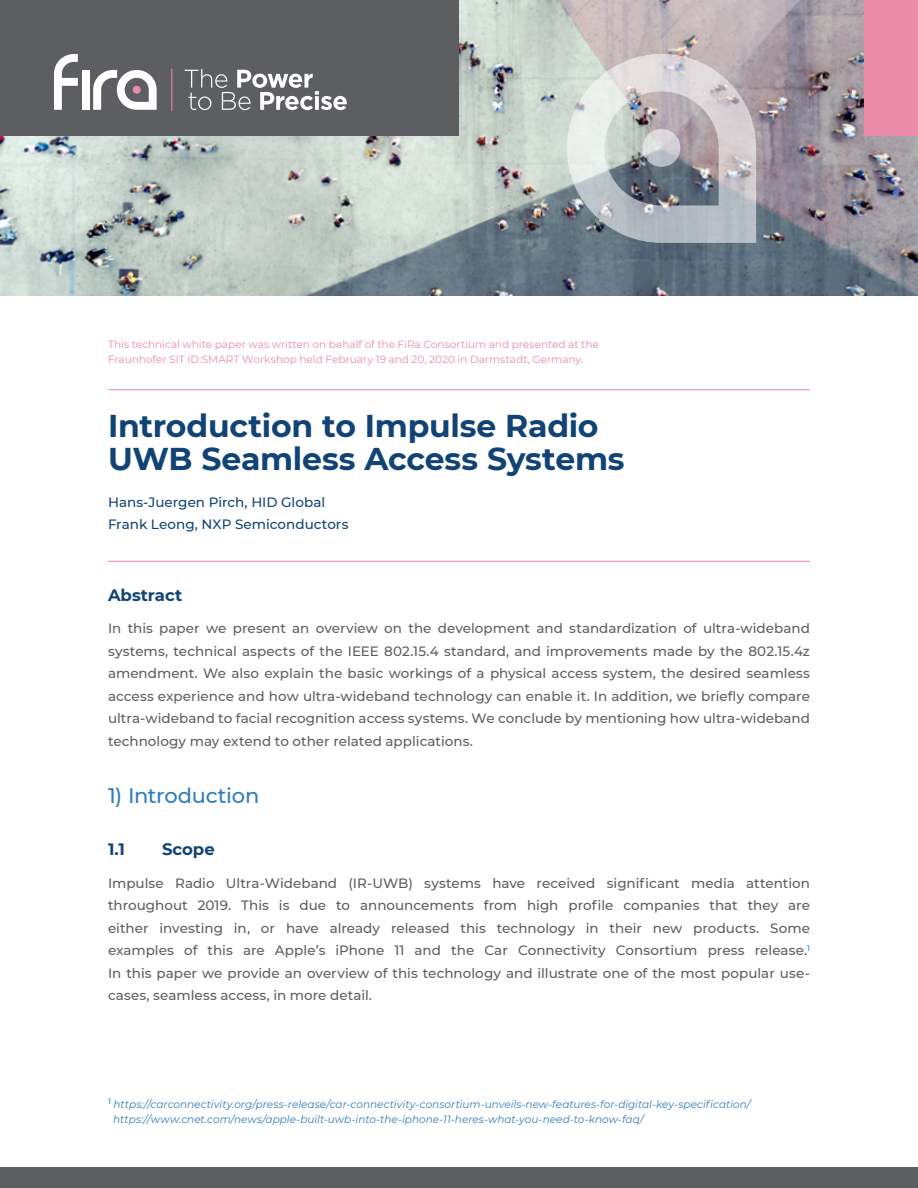
<style>
.page{position:relative;width:918px;height:1188px;background:#fff}
.page>*{position:absolute;margin:0;border:0;box-sizing:border-box;transform-origin:0 0}
.t1{font:700 31.5px/33px "Montserrat";letter-spacing:-.01em;color:#114475}
.t2{font:500 21px "Montserrat";letter-spacing:-.015em;color:#307ebc}
.t3{font:700 16.5px "Montserrat";color:#114475}
.t4{font:500 13.5px/22.5px "Montserrat";letter-spacing:.005em;color:#5c5e62;text-align:justify}
.t5{font:500 13.5px/22.5px "Montserrat";color:#114475}
.t6{font:italic 10.5px/15px "Montserrat";color:#307ebc}
.t7{font:10.5px/15px "Montserrat";color:#ea8ca8}
</style>
<div class="page">
<img style="left:0;top:0;width:918px;height:295px">
<div style="left:0;top:0;width:459px;height:135px;background:#5c5e62"></div>
<svg style="left:567px;top:54px;width:189px;height:189px;background:#b6b7bb"></svg>
<div style="left:864px;top:0;width:54px;height:135px;background:#ea8ca8"></div>
<div style="left:0;top:1167px;width:918px;height:21px;background:#5c5e62"></div>
<svg style="left:54px;top:54px;width:24px;height:56px"></svg>
<div style="left:82px;top:70px;width:7px;height:40px;background:#fff"></div>
<svg style="left:93px;top:70px;width:64px;height:40px"></svg>
<svg style="left:185px;top:69px;width:162px;height:41px"></svg>
<hr style="left:171px;top:69px;width:1px;height:42px;background:#ea8ca8">
<hr style="left:108px;top:561px;width:702px;height:1px;background:#ea8ca8">
<hr style="left:108px;top:389px;width:702px;height:1px;background:#ea8ca8">
<p class="t7" style="left:108px;top:336px;width:492px">This technical white paper was written on behalf of the FiRa Consortium and presented at the<br>Fraunhofer SIT ID:SMART Workshop held February 19 and 20, 2020 in Darmstadt, Germany.</p>
<h1 class="t1" style="left:108px;top:408px;width:518px">Introduction to Impulse Radio<br>UWB Seamless Access Systems</h1>
<p class="t5" style="left:108px;top:490px;width:242px">Hans-Juergen Pirch, HID Global<br>Frank Leong, NXP Semiconductors</p>
<p class="t3" style="left:108px;top:583px;width:76px">Abstract</p>
<p class="t4" style="left:108px;top:617px;width:704px">In this paper we present an overview on the development and standardization of ultra-wideband systems, technical aspects of the IEEE 802.15.4 standard, and improvements made by the 802.15.4z amendment. We also explain the basic workings of a physical access system, the desired seamless access experience and how ultra-wideband technology can enable it. In addition, we briefly compare ultra-wideband to facial recognition access systems. We conclude by mentioning how ultra-wideband technology may extend to other related applications.</p>
<h2 class="t2" style="left:108px;top:781px;width:153px">1) Introduction</h2>
<p class="t3" style="left:108px;top:837px;width:18px">1.1</p>
<p class="t3" style="left:162px;top:837px;width:54px">Scope</p>
<p class="t4" style="left:108px;top:871px;width:704px">Impulse Radio Ultra-Wideband (IR-UWB) systems have received significant media attention throughout 2019. This is due to announcements from high profile companies that they are either investing in, or have already released this technology in their new products. Some examples of this are Apple’s iPhone 11 and the Car Connectivity Consortium press release.<sup>1<br></sup>In this paper we provide an overview of this technology and illustrate one of the most popular use&shy;cases, seamless access, in more detail.</p>
<p class="t6" style="left:113px;top:1097px;width:639px;text-indent:-5px"><sup>1</sup> https://carconnectivity.org/press-release/car-connectivity-consortium-unveils-new-features-for-digital-key-specification/ https://www.cnet.com/news/apple-built-uwb-into-the-iphone-11-heres-what-you-need-to-know-faq/</p>
</div>
